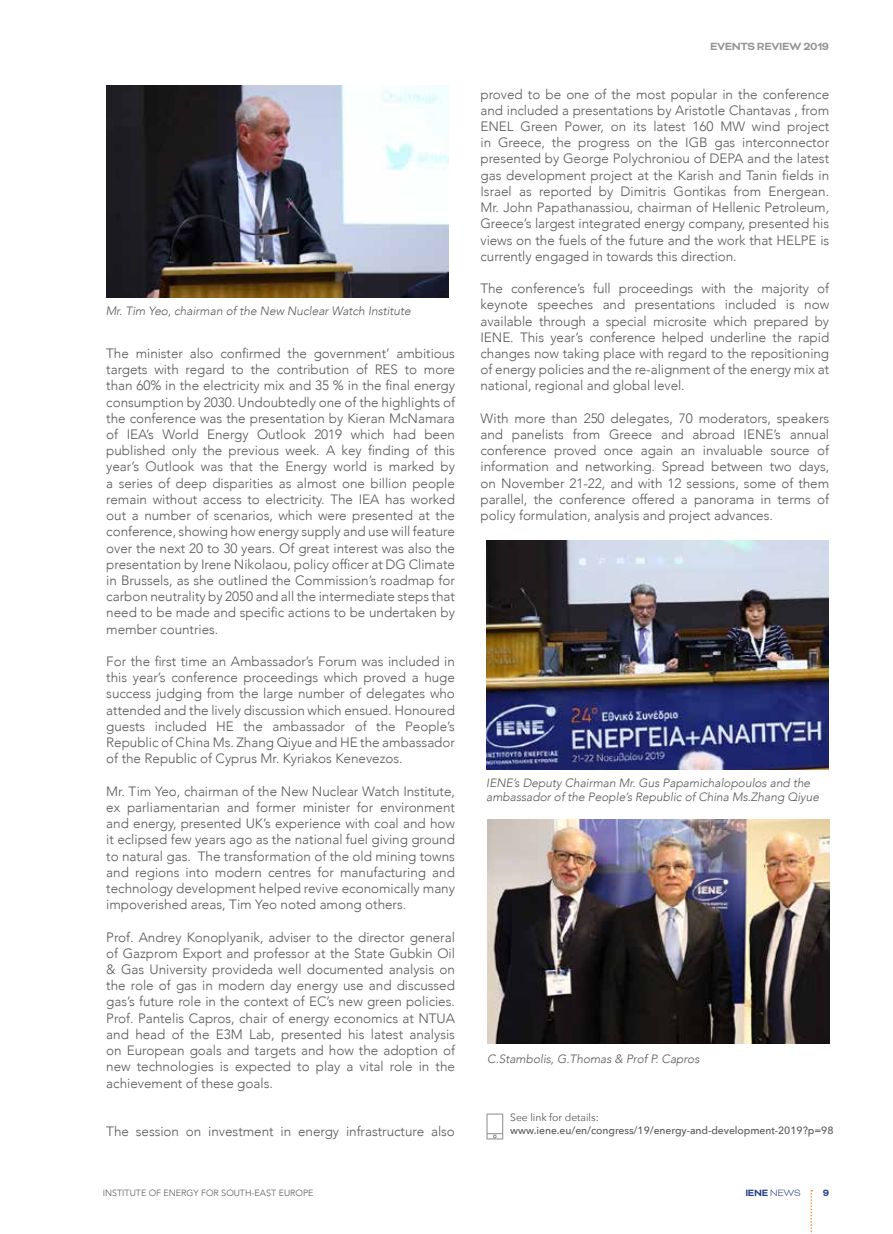
<style>
.page{position:relative;width:893px;height:1234px;background:#fff}
.page>*{position:absolute;margin:0;border:0;box-sizing:border-box;transform-origin:0 0}
.t1{font:300 13.5px/16.2px "Avenir";letter-spacing:-.005em;color:#58595b;text-align:justify}
.t2{font:italic 300 12px/14.4px "Avenir";letter-spacing:-.005em;color:#58595b}
.t3{font:700 12px "Bicyclette";letter-spacing:-.03em;color:#939598}
.t4{font:500 10.5px "Avenir Next";letter-spacing:-.005em;color:#58595b}
.t5{font:10.5px "Avenir Next";letter-spacing:-.005em;color:#58595b}
.t6{font:700 10.5px "Bicyclette";color:#233e85}
.t7{font:300 9px "Avenir";color:#58595b}
.s1{font-weight:300}
</style>
<div class="page">
<svg style="left:810px;top:1190px;width:2px;height:44px"></svg>
<svg style="left:486px;top:1113px;width:17px;height:26px"></svg>
<img style="left:488px;top:819px;width:341px;height:224px">
<img style="left:107px;top:85px;width:341px;height:213px">
<img style="left:486px;top:540px;width:343px;height:229px">
<p class="t2" style="left:106px;top:304px;width:307px">Mr. Tim Yeo, chairman of the New Nuclear Watch Institute</p>
<p class="t1" style="left:106px;top:345px;width:350px">The minister also confirmed the government’ ambitious targets with regard to the contribution of RES to more than 60% in the electricity mix and 35 % in the final energy consumption by 2030. Undoubtedly one of the highlights of the conference was the presentation by Kieran McNamara of IEA’s World Energy Outlook 2019 which had been published only the previous week. A key finding of this year’s Outlook was that the Energy world is marked by a series of deep disparities as almost one billion people remain without access to electricity. The IEA has worked out a number of scenarios, which were presented at the conference, showing how energy supply and use will feature over the next 20 to 30 years. Of great interest was also the presentation by Irene Nikolaou, policy officer at DG Climate in Brussels, as she outlined the Commission’s roadmap for carbon neutrality by 2050 and all the intermediate steps that need to be made and specific actions to be undertaken by member countries.</p>
<p class="t1" style="left:106px;top:653px;width:350px">For the first time an Ambassador’s Forum was included in this year’s conference proceedings which proved a huge success judging from the large number of delegates who attended and the lively discussion which ensued. Honoured guests included HE the ambassador of the People’s Republic of China Ms. Zhang Qiyue and HE the ambassador of the Republic of Cyprus Mr. Kyriakos Kenevezos.</p>
<p class="t1" style="left:106px;top:782px;width:350px">Mr. Tim Yeo, chairman of the New Nuclear Watch Institute, ex parliamentarian and former minister for environment and energy, presented UK’s experience with coal and how it eclipsed few years ago as the national fuel giving ground to natural gas. The transformation of the old mining towns and regions into modern centres for manufacturing and technology development helped revive economically many impoverished areas, Tim Yeo noted among others.</p>
<p class="t1" style="left:106px;top:928px;width:350px">Prof. Andrey Konoplyanik, adviser to the director general of Gazprom Export and professor at the State Gubkin Oil &amp; Gas University provideda well documented analysis on the role of gas in modern day energy use and discussed gas’s future role in the context of EC’s new green policies.<br>Prof. Pantelis Capros, chair of energy economics at NTUA and head of the E3M Lab, presented his latest analysis on European goals and targets and how the adoption of new technologies is expected to play a vital role in the achievement of these goals.</p>
<p class="t1" style="left:106px;top:1123px;width:350px">The session on investment in energy infrastructure also</p>
<p class="t3" style="left:710px;top:40px;width:121px">EVENTS REVIEW 2019</p>
<p class="t1" style="left:480px;top:86px;width:350px">proved to be one of the most popular in the conference and included a presentations by Aristotle Chantavas , from ENEL Green Power, on its latest 160 MW wind project in Greece, the progress on the IGB gas interconnector presented by George Polychroniou of DEPA and the latest gas development project at the Karish and Tanin fields in Israel as reported by Dimitris Gontikas from Energean.<br>Mr. John Papathanassiou, chairman of Hellenic Petroleum, Greece’s largest integrated energy company, presented his views on the fuels of the future and the work that HELPE is currently engaged in towards this direction.</p>
<p class="t1" style="left:480px;top:280px;width:350px">The conference’s full proceedings with the majority of keynote speeches and presentations included is now available through a special microsite which prepared by IENE. This year’s conference helped underline the rapid changes now taking place with regard to the repositioning of energy policies and the re-alignment of the energy mix at national, regional and global level.</p>
<p class="t1" style="left:480px;top:410px;width:350px">With more than 250 delegates, 70 moderators, speakers and panelists from Greece and abroad IENE’s annual conference proved once again an invaluable source of information and networking. Spread between two days, on November 21-22, and with 12 sessions, some of them parallel, the conference offered a panorama in terms of policy formulation, analysis and project advances.</p>
<p class="t2" style="left:486px;top:775px;width:334px">IENE’s Deputy Chairman Mr. Gus Papamichalopoulos and the ambassador of the People’s Republic of China Ms.Zhang Qiyue</p>
<p class="t2" style="left:487px;top:1051px;width:214px">C.Stambolis, G.Thomas &amp; Prof P. Capros</p>
<p class="t5" style="left:510px;top:1108px;width:90px">See link for details:</p>
<p class="t4" style="left:510px;top:1120px;width:325px">www.iene.eu/en/congress/19/energy-and-development-2019?p=98</p>
<p class="t7" style="left:103px;top:1187px;width:212px">INSTITUTE OF ENERGY FOR SOUTH-EAST EUROPE</p>
<p class="t6" style="left:745px;top:1186px;width:57px">IENE <span class="s1">NEWS</span></p>
<p class="t6" style="left:823px;top:1186px;width:8px">9</p>
</div>
